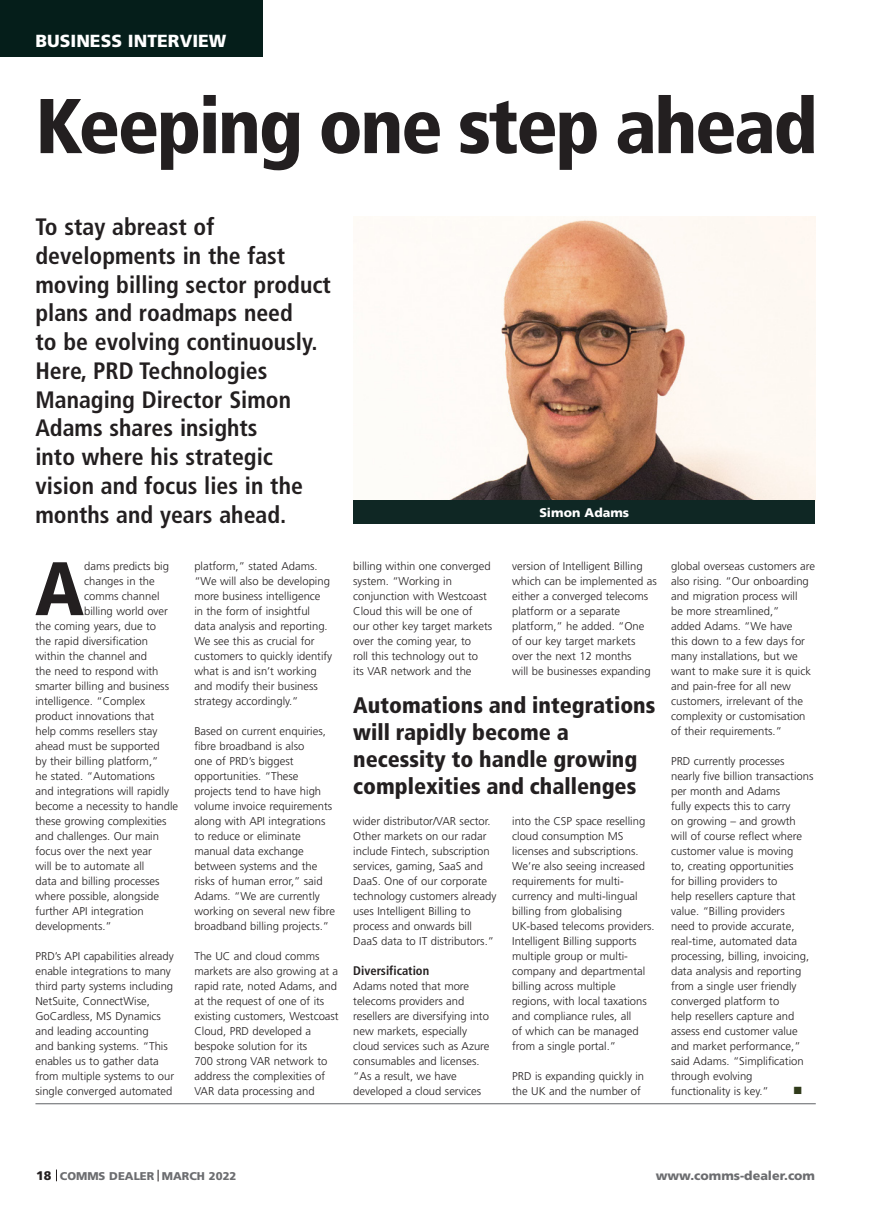
<style>
.page{position:relative;width:869px;height:1205px;background:#fff}
.page>*{position:absolute;margin:0;border:0;box-sizing:border-box;transform-origin:0 0}
.t1{font:900 condensed 77.5px "Frutiger";letter-spacing:-.03em;color:#231f20}
.First_Body_Para{font:900 condensed 75.75px "Frutiger";color:#231f20}
.t2{font:700 condensed 23.75px/28.8px "Frutiger";color:#231f20}
.t3{font:900 condensed 22.5px/27px "Frutiger";color:#231f20}
.t4{font:900 17.5px "Frutiger";color:#fff}
.t5{font:900 12.5px "Frutiger";color:#6c6d70}
.Main_Body_Text{font:700 condensed 12.5px "Frutiger";color:#231f20}
.t6{font:900 12.5px "Frutiger";color:#fff}
.Main_Body_Text-2{font:12.5px "Wingdings";color:#303b1b}
.Main_Body_Text-3{font:300 11.25px/15px "Frutiger";color:#231f20}
.First_Body_Para-2{font:300 11.25px "Frutiger";color:#231f20}
.t7{font:900 11.25px "Frutiger";color:#6c6d70}
.s1{font-size:12.5px;color:#231f20}
</style>
<div class="page">
<div style="left:0;top:0;width:262px;height:57px;background:#051e1a"></div>
<svg style="left:56px;top:1169px;width:1px;height:12px"></svg>
<hr style="left:35px;top:1103px;width:780px;height:1px;background:#808285">
<img style="left:415px;top:217px;width:399px;height:283px">
<div style="left:353px;top:500px;width:461px;height:23px;background:#0f2724"></div>
<p class="t4" style="left:35px;top:31px;width:192px">BUSINESS INTERVIEW</p>
<p class="t1" style="left:35px;top:80px;width:783px">Keeping one step ahead</p>
<p class="t2" style="left:35px;top:213px;width:297px">To stay abreast of developments in the fast moving billing sector product plans and roadmaps need<br>to be evolving continuously.<br>Here, PRD Technologies<br>Managing Director Simon<br>Adams shares insights<br>into where his strategic vision and focus lies in the months and years ahead.</p>
<p class="First_Body_Para" style="left:35px;top:543px;width:51px">A</p>
<p class="First_Body_Para-2" style="left:84px;top:560px;width:86px">dams predicts big</p>
<p class="First_Body_Para-2" style="left:84px;top:575px;width:72px">changes in the</p>
<p class="First_Body_Para-2" style="left:84px;top:590px;width:77px">comms channel</p>
<p class="First_Body_Para-2" style="left:84px;top:605px;width:85px">billing world over</p>
<p class="First_Body_Para-2" style="left:35px;top:620px;width:122px">the coming years, due to</p>
<p class="First_Body_Para-2" style="left:35px;top:635px;width:114px">the rapid diversification</p>
<p class="First_Body_Para-2" style="left:35px;top:650px;width:113px">within the channel and</p>
<p class="First_Body_Para-2" style="left:35px;top:665px;width:124px">the need to respond with</p>
<p class="First_Body_Para-2" style="left:35px;top:680px;width:135px">smarter billing and business</p>
<p class="First_Body_Para-2" style="left:35px;top:695px;width:111px">intelligence. “Complex</p>
<p class="First_Body_Para-2" style="left:35px;top:710px;width:120px">product innovations that</p>
<p class="First_Body_Para-2" style="left:35px;top:725px;width:123px">help comms resellers stay</p>
<p class="First_Body_Para-2" style="left:35px;top:740px;width:126px">ahead must be supported</p>
<p class="First_Body_Para-2" style="left:35px;top:755px;width:124px">by their billing platform,”</p>
<p class="First_Body_Para-2" style="left:35px;top:770px;width:121px">he stated. “Automations</p>
<p class="First_Body_Para-2" style="left:35px;top:785px;width:135px">and integrations will rapidly</p>
<p class="First_Body_Para-2" style="left:35px;top:800px;width:144px">become a necessity to handle</p>
<p class="First_Body_Para-2" style="left:35px;top:815px;width:133px">these growing complexities</p>
<p class="First_Body_Para-2" style="left:35px;top:830px;width:125px">and challenges. Our main</p>
<p class="First_Body_Para-2" style="left:35px;top:845px;width:118px">focus over the next year</p>
<p class="First_Body_Para-2" style="left:35px;top:860px;width:110px">will be to automate all</p>
<p class="First_Body_Para-2" style="left:35px;top:875px;width:125px">data and billing processes</p>
<p class="First_Body_Para-2" style="left:35px;top:890px;width:125px">where possible, alongside</p>
<p class="First_Body_Para-2" style="left:35px;top:905px;width:110px">further API integration</p>
<p class="First_Body_Para-2" style="left:35px;top:920px;width:78px">developments.”</p>
<p class="Main_Body_Text-3" style="left:35px;top:949px;width:140px">PRD’s API capabilities already enable integrations to many third party systems including<br>NetSuite, ConnectWise,<br>GoCardless, MS Dynamics and leading accounting<br>and banking systems. “This enables us to gather data from multiple systems to our single converged automated</p>
<p class="Main_Body_Text-3" style="left:194px;top:559px;width:139px">platform,” stated Adams. “We will also be developing more business intelligence<br>in the form of insightful data analysis and reporting.<br>We see this as crucial for customers to quickly identify what is and isn’t working and modify their business strategy accordingly.”</p>
<p class="Main_Body_Text-3" style="left:194px;top:724px;width:142px">Based on current enquiries, fibre broadband is also<br>one of PRD’s biggest opportunities. “These projects tend to have high volume invoice requirements along with API integrations to reduce or eliminate manual data exchange between systems and the risks of human error,” said<br>Adams. “We are currently working on several new fibre broadband billing projects.”</p>
<p class="Main_Body_Text-3" style="left:194px;top:949px;width:146px">The UC and cloud comms markets are also growing at a rapid rate, noted Adams, and at the request of one of its existing customers, Westcoast<br>Cloud, PRD developed a bespoke solution for its<br>700 strong VAR network to address the complexities of<br>VAR data processing and</p>
<p class="t6" style="left:539px;top:504px;width:91px">Simon Adams</p>
<p class="Main_Body_Text-3" style="left:353px;top:559px;width:140px">billing within one converged system. “Working in conjunction with Westcoast<br>Cloud this will be one of<br>our other key target markets over the coming year, to<br>roll this technology out to<br>its VAR network and the</p>
<p class="Main_Body_Text-3" style="left:512px;top:559px;width:146px">version of Intelligent Billing which can be implemented as either a converged telecoms platform or a separate platform,” he added. “One of our key target markets over the next 12 months<br>will be businesses expanding</p>
<p class="t3" style="left:353px;top:691px;width:303px">Automations and integrations will rapidly become a necessity to handle growing complexities and challenges</p>
<p class="Main_Body_Text-3" style="left:353px;top:814px;width:144px">wider distributor/VAR sector.<br>Other markets on our radar include Fintech, subscription services, gaming, SaaS and<br>DaaS. One of our corporate technology customers already uses Intelligent Billing to process and onwards bill<br>DaaS data to IT distributors.”</p>
<p class="Main_Body_Text" style="left:353px;top:963px;width:77px">Diversification</p>
<p class="Main_Body_Text-3" style="left:353px;top:979px;width:138px">Adams noted that more telecoms providers and resellers are diversifying into new markets, especially cloud services such as Azure consumables and licenses. “As a result, we have developed a cloud services</p>
<p class="Main_Body_Text-3" style="left:512px;top:814px;width:144px">into the CSP space reselling cloud consumption MS licenses and subscriptions.<br>We’re also seeing increased requirements for multi&shy;currency and multi-lingual billing from globalising<br>UK-based telecoms providers.<br>Intelligent Billing supports multiple group or multi&shy;company and departmental billing across multiple regions, with local taxations and compliance rules, all<br>of which can be managed from a single portal.”</p>
<p class="Main_Body_Text-3" style="left:512px;top:1069px;width:133px">PRD is expanding quickly in the UK and the number of</p>
<p class="Main_Body_Text-3" style="left:670px;top:559px;width:145px">global overseas customers are also rising. “Our onboarding and migration process will<br>be more streamlined,”<br>added Adams. “We have<br>this down to a few days for many installations, but we want to make sure it is quick and pain-free for all new customers, irrelevant of the complexity or customisation of their requirements.”</p>
<p class="Main_Body_Text-3" style="left:670px;top:754px;width:144px">PRD currently processes nearly five billion transactions per month and Adams<br>fully expects this to carry<br>on growing – and growth will of course reflect where customer value is moving<br>to, creating opportunities<br>for billing providers to<br>help resellers capture that value. “Billing providers<br>need to provide accurate, real-time, automated data processing, billing, invoicing, data analysis and reporting from a single user friendly converged platform to<br>help resellers capture and assess end customer value and market performance,” said Adams. “Simplification through evolving functionality is key.”</p>
<p class="Main_Body_Text-2" style="left:792px;top:1084px;width:11px">■</p>
<p class="t7" style="left:36px;top:1169px;width:202px"><span class="s1">18</span> COMMS DEALER MARCH 2022</p>
<p class="t5" style="left:655px;top:1168px;width:161px">www.comms-dealer.com</p>
</div>
